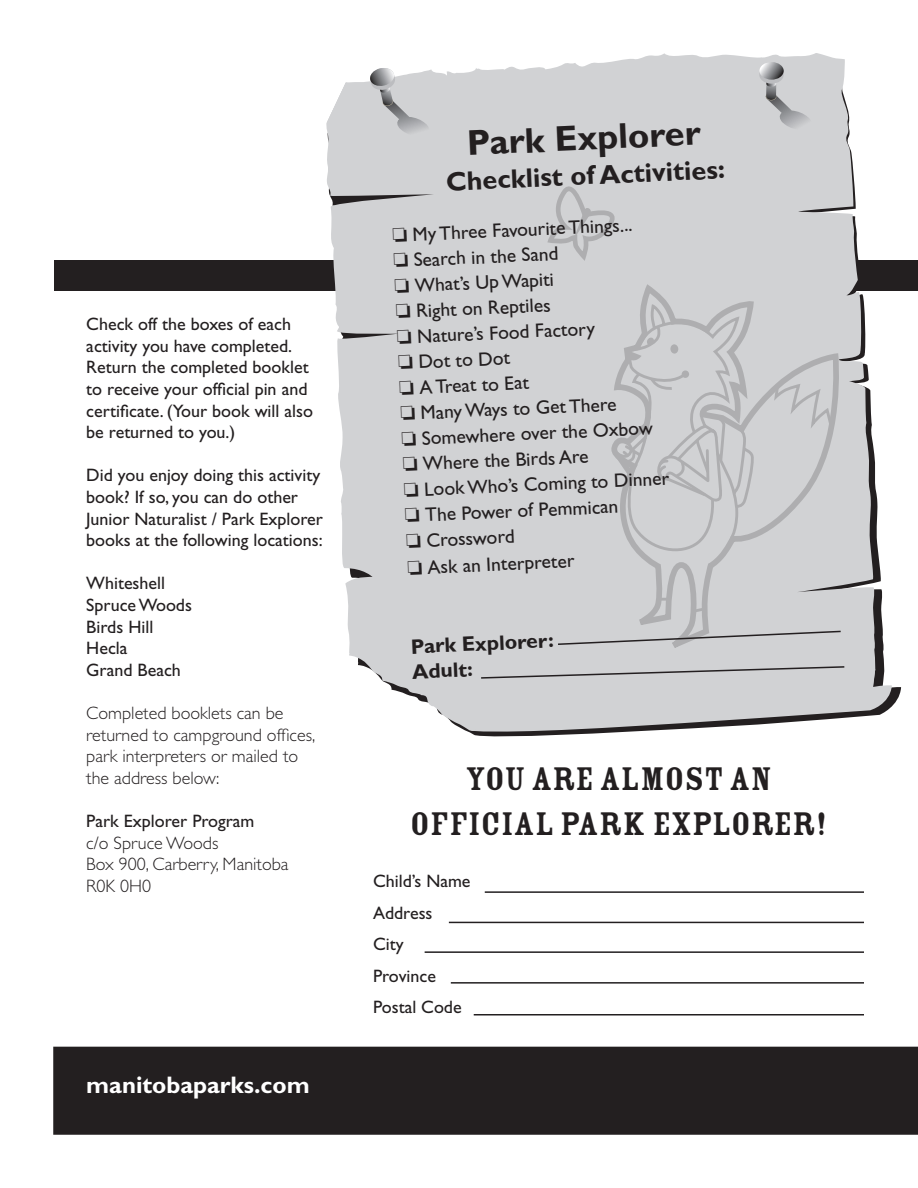
<style>
.page{position:relative;width:918px;height:1188px;background:#fff}
.page>*{position:absolute;margin:0;border:0;box-sizing:border-box;transform-origin:0 0}
.t1{font:36px/45px "Rosewood Std Fill";color:#231f20;text-align:center}
.t2{font:700 36px "Gill Sans Std";color:#231f20}
.t3{font:700 27px "Gill Sans Std";color:#231f20}
.t4{font:700 24px "Gill Sans Std";color:#fff}
.t5{font:700 21px/24.9px "Gill Sans Std";color:#231f20}
.t6{font:19.5px/25.5px "Gill Sans Std";color:#231f20}
.t7{font:18px/21.6px "Gill Sans Std";color:#231f20}
.t8{font:300 18px/21.6px "Gill Sans Std";color:#231f20}
</style>
<div class="page">
<div style="left:54px;top:260px;width:864px;height:31px;background:#231f20"></div>
<svg style="left:327px;top:53px;width:538px;height:677px;background:#d4d4d6"></svg>
<svg style="left:326px;top:67px;width:105px;height:70px"></svg>
<svg style="left:759px;top:62px;width:55px;height:69px;background:#bfc0c2"></svg>
<svg style="left:547px;top:186px;width:68px;height:75px;background:#c8c9cb"></svg>
<svg style="left:611px;top:289px;width:228px;height:17px;background:#cecfd1"></svg>
<div style="left:53px;top:1047px;width:865px;height:88px;background:#231f20"></div>
<svg style="left:469px;top:306px;width:423px;height:429px;background:#cbcbcd"></svg>
<hr style="left:485px;top:891px;width:379px;height:2px;background:#231f20">
<hr style="left:449px;top:922px;width:415px;height:1px;background:#231f20">
<hr style="left:425px;top:951px;width:439px;height:2px;background:#231f20">
<hr style="left:451px;top:982px;width:413px;height:2px;background:#231f20">
<hr style="left:474px;top:1014px;width:390px;height:2px;background:#231f20">
<p class="t7" style="left:86px;top:313px;width:228px">Check off the boxes of each activity you have completed.<br>Return the completed booklet to receive your official pin and certificate. (Your book will also be returned to you.)</p>
<p class="t7" style="left:86px;top:465px;width:238px">Did you enjoy doing this activity book? If so, you can do other<br>Junior Naturalist / Park Explorer books at the following locations:</p>
<p class="t7" style="left:86px;top:573px;width:107px">Whiteshell<br>Spruce Woods<br>Birds Hill<br>Hecla<br>Grand Beach</p>
<p class="t8" style="left:86px;top:702px;width:231px">Completed booklets can be returned to campground offices, park interpreters or mailed to the address below:</p>
<p class="t7" style="left:86px;top:810px;width:170px">Park Explorer Program</p>
<p class="t8" style="left:86px;top:832px;width:204px">c/o Spruce Woods<br>Box 900, Carberry, Manitoba<br>R0K 0H0</p>
<h3 class="t4" style="left:86px;top:1071px;width:225px">manitobaparks.com</h3>
<h1 class="t2" style="left:466px;top:123px;width:235px;rotate:-3deg">Park Explorer</h1>
<h2 class="t3" style="left:445px;top:167px;width:281px;rotate:-3deg">Checklist of Activities:</h2>
<p class="t6" style="left:389px;top:224px;width:268px;rotate:-3deg">❏ My Three Favourite Things...<br>❏ Search in the Sand<br>❏ What’s Up Wapiti<br>❏ Right on Reptiles<br>❏ Nature’s Food Factory<br>❏ Dot to Dot<br>❏ A Treat to Eat<br>❏ Many Ways to Get There<br>❏ Somewhere over the Oxbow ❏ Where the Birds Are<br>❏ Look Who’s Coming to Dinner ❏ The Power of Pemmican<br>❏ Crossword</p>
<p class="t6" style="left:407px;top:556px;width:169px;rotate:-3deg">❏ Ask an Interpreter</p>
<p class="t5" style="left:410px;top:635px;width:145px;rotate:-3deg">Park Explorer:<br>Adult:</p>
<h1 class="t1" style="left:410px;top:756px;width:419px">YOU ARE ALMOST AN<br>OFFICIAL PARK EXPLORER!</h1>
<p class="t7" style="left:373px;top:866px;width:99px;line-height:31.5px">Child’s Name<br>Address<br>City<br>Province<br>Postal Code</p>
</div>
